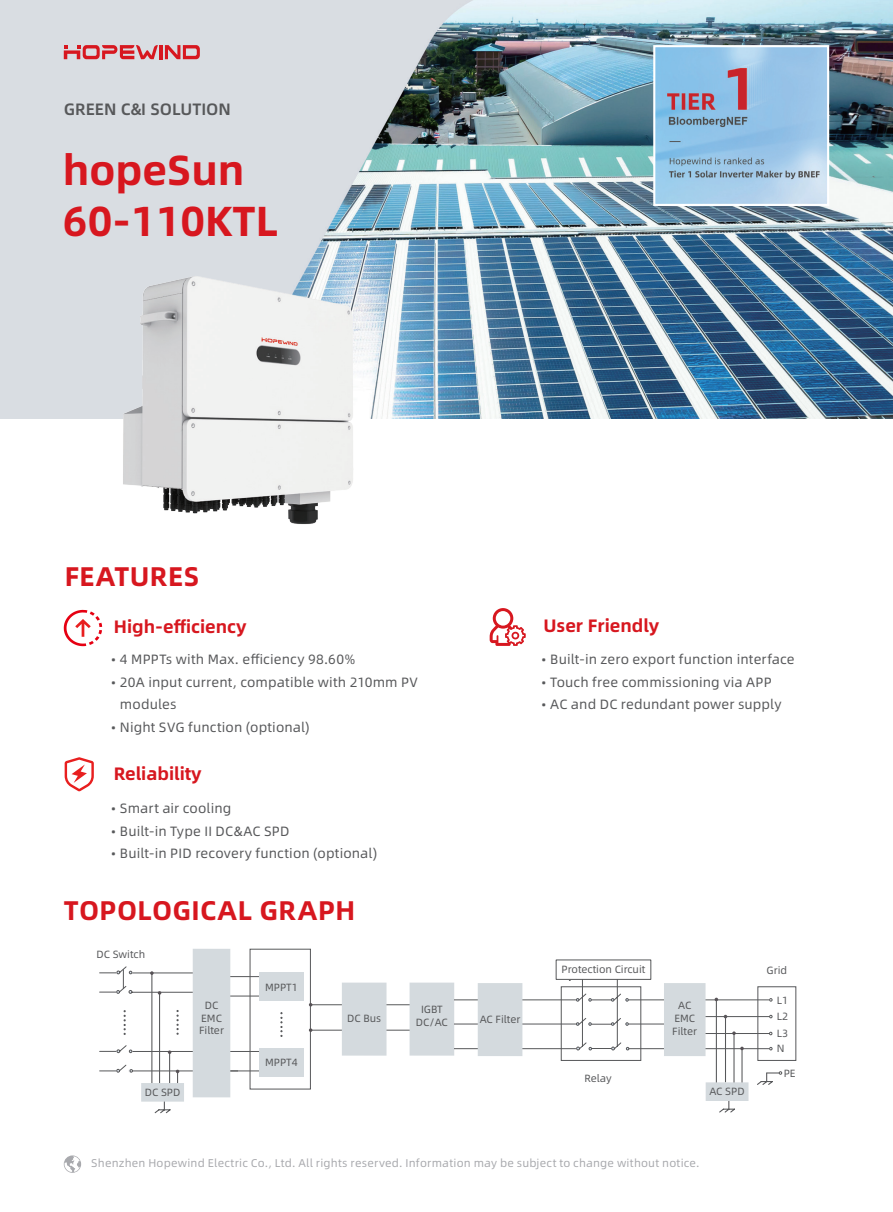
<style>
.page{position:relative;width:893px;height:1212px;background:#fff}
.page>*{position:absolute;margin:0;border:0;box-sizing:border-box;transform-origin:0 0}
.t1{font:700 42px "Alibaba Sans";color:#d7171f}
.t2{font:700 27px "Alibaba Sans";letter-spacing:.015em;color:#d7171f}
.t3{font:700 18px "Alibaba Sans";color:#d7171f}
.t4{font:500 16.5px "Alibaba Sans";color:#57585a}
.t5{font:13.5px/22.5px "Alibaba Sans";letter-spacing:.01em;color:#57585a}
.t6{font:11.25px "Alibaba Sans";letter-spacing:.02em;color:#a8a9ad}
.t7{font:10.5px/12.6px "Alibaba Sans";color:#57585a;text-align:center}
</style>
<div class="page">
<svg style="left:64px;top:1155px;width:17px;height:18px"></svg>
<hr style="left:132px;top:1070px;width:106px;height:1px;background:#57585a">
<div style="left:250px;top:949px;width:61px;height:140px;border:1px solid #57585a"></div>
<div style="left:556px;top:959px;width:95px;height:21px;border:1px solid #57585a"></div>
<hr style="left:311px;top:1004px;width:125px;height:1px;background:#57585a">
<hr style="left:311px;top:1030px;width:125px;height:1px;background:#57585a">
<div style="left:410px;top:982px;width:44px;height:73px;background:#d4dade"></div>
<hr style="left:454px;top:999px;width:122px;height:1px;background:#57585a">
<hr style="left:454px;top:1023px;width:122px;height:1px;background:#57585a">
<hr style="left:454px;top:1048px;width:122px;height:1px;background:#57585a">
<div style="left:478px;top:983px;width:44px;height:73px;background:#d4dade"></div>
<hr style="left:628px;top:999px;width:141px;height:1px;background:#57585a">
<hr style="left:628px;top:1023px;width:71px;height:1px;background:#57585a">
<hr style="left:628px;top:1048px;width:141px;height:1px;background:#57585a">
<div style="left:664px;top:983px;width:41px;height:73px;background:#d4dade"></div>
<div style="left:561px;top:986px;width:80px;height:75px;border:1px solid #57585a"></div>
<svg style="left:568px;top:978px;width:61px;height:73px"></svg>
<div style="left:757px;top:986px;width:39px;height:75px;border:1px solid #57585a"></div>
<hr style="left:716px;top:999px;width:1px;height:87px;background:#57585a">
<hr style="left:725px;top:1017px;width:1px;height:65px;background:#57585a">
<hr style="left:741px;top:1048px;width:1px;height:38px;background:#57585a">
<svg style="left:719px;top:1101px;width:16px;height:12px"></svg>
<svg style="left:757px;top:1071px;width:25px;height:14px"></svg>
<svg style="left:769px;top:998px;width:4px;height:3px"></svg>
<svg style="left:769px;top:1047px;width:4px;height:3px"></svg>
<hr style="left:230px;top:976px;width:34px;height:1px;background:#57585a">
<hr style="left:230px;top:995px;width:34px;height:1px;background:#57585a">
<hr style="left:230px;top:1051px;width:35px;height:1px;background:#57585a">
<hr style="left:230px;top:1070px;width:35px;height:1px;background:#57585a">
<hr style="left:132px;top:1051px;width:61px;height:1px;background:#57585a">
<svg style="left:100px;top:1045px;width:32px;height:8px"></svg>
<hr style="left:132px;top:972px;width:61px;height:1px;background:#57585a">
<hr style="left:132px;top:992px;width:61px;height:1px;background:#57585a">
<svg style="left:100px;top:966px;width:32px;height:28px"></svg>
<div style="left:193px;top:949px;width:37px;height:148px;background:#d4dade"></div>
<svg style="left:124px;top:1010px;width:2px;height:25px"></svg>
<svg style="left:176px;top:1010px;width:3px;height:25px"></svg>
<hr style="left:151px;top:973px;width:1px;height:113px;background:#57585a">
<hr style="left:159px;top:992px;width:1px;height:94px;background:#57585a">
<hr style="left:169px;top:1052px;width:1px;height:34px;background:#57585a">
<svg style="left:150px;top:971px;width:4px;height:4px"></svg>
<svg style="left:176px;top:1070px;width:3px;height:13px"></svg>
<svg style="left:154px;top:1101px;width:18px;height:13px"></svg>
<div style="left:141px;top:1083px;width:43px;height:18px;background:#d4dade"></div>
<div style="left:342px;top:982px;width:44px;height:73px;background:#d4dade"></div>
<div style="left:259px;top:973px;width:45px;height:28px;background:#d4dade"></div>
<div style="left:259px;top:1048px;width:45px;height:28px;background:#d4dade"></div>
<svg style="left:280px;top:1012px;width:2px;height:25px"></svg>
<svg style="left:100px;top:1064px;width:33px;height:9px"></svg>
<hr style="left:705px;top:1016px;width:65px;height:1px;background:#57585a">
<hr style="left:705px;top:1033px;width:65px;height:1px;background:#57585a">
<hr style="left:733px;top:1033px;width:1px;height:50px;background:#57585a">
<div style="left:706px;top:1082px;width:42px;height:19px;background:#d4dade"></div>
<img style="left:0;top:0;width:893px;height:419px">
<svg style="left:490px;top:608px;width:36px;height:38px"></svg>
<svg style="left:65px;top:757px;width:29px;height:34px"></svg>
<svg style="left:64px;top:610px;width:38px;height:36px"></svg>
<img style="left:656px;top:48px;width:170px;height:155px">
<div style="left:653px;top:45px;width:176px;height:161px;border:2px solid #fff"></div>
<hr style="left:159px;top:45px;width:3px;height:14px;background:#d7171f">
<svg style="left:165px;top:45px;width:35px;height:14px"></svg>
<svg style="left:64px;top:45px;width:94px;height:14px"></svg>
<img style="left:114px;top:271px;width:259px;height:253px">
<p class="t4" style="left:64px;top:96px;width:169px">GREEN C&amp;I SOLUTION</p>
<p class="t1" style="left:63px;top:137px;width:183px">hopeSun</p>
<p class="t1" style="left:63px;top:188px;width:216px">60-110KTL</p>
<p class="t2" style="left:65px;top:555px;width:136px">FEATURES</p>
<p class="t3" style="left:114px;top:612px;width:134px">High-efficiency</p>
<p class="t5" style="left:111px;top:647px;width:246px">• 4 MPPTs with Max. efficiency 98.60%</p>
<p class="t5" style="left:120px;top:670px;width:299px;text-indent:-9px">• 20A input current, compatible with 210mm PV modules</p>
<p class="t5" style="left:111px;top:715px;width:200px">• Night SVG function (optional)</p>
<p class="t3" style="left:114px;top:759px;width:89px">Reliability</p>
<p class="t5" style="left:111px;top:796px;width:121px">• Smart air cooling</p>
<p class="t5" style="left:111px;top:819px;width:180px">• Built-in Type ӀӀ DC&amp;AC SPD</p>
<p class="t5" style="left:111px;top:841px;width:267px">• Built-in PID recovery function (optional)</p>
<p class="t2" style="left:64px;top:889px;width:293px">TOPOLOGICAL GRAPH</p>
<p class="t7" style="left:96px;top:947px;width:50px">DC Switch</p>
<p class="t7" style="left:205px;top:998px;width:15px">DC</p>
<p class="t7" style="left:199px;top:1011px;width:26px;text-align:left">EMC<br>Filter</p>
<p class="t7" style="left:145px;top:1085px;width:37px">DC SPD</p>
<p class="t7" style="left:265px;top:980px;width:34px">MPPT1</p>
<p class="t7" style="left:265px;top:1055px;width:34px">MPPT4</p>
<p class="t7" style="left:347px;top:1011px;width:36px">DC Bus</p>
<p class="t7" style="left:421px;top:1002px;width:23px">IGBT</p>
<p class="t7" style="left:416px;top:1015px;width:33px">DC/AC</p>
<p class="t3" style="left:543px;top:611px;width:117px">User Friendly</p>
<p class="t5" style="left:542px;top:647px;width:254px">• Built-in zero export function interface</p>
<p class="t5" style="left:542px;top:670px;width:232px">• Touch free commissioning via APP</p>
<p class="t5" style="left:542px;top:692px;width:241px">• AC and DC redundant power supply</p>
<p class="t7" style="left:480px;top:1012px;width:42px">AC Filter</p>
<p class="t7" style="left:562px;top:962px;width:85px">Protection Circuit</p>
<p class="t7" style="left:585px;top:1072px;width:29px">Relay</p>
<p class="t7" style="left:672px;top:999px;width:26px">AC<br>EMC<br>Filter</p>
<p class="t7" style="left:709px;top:1085px;width:37px">AC SPD</p>
<p class="t7" style="left:766px;top:963px;width:22px">Grid</p>
<p class="t7" style="left:777px;top:993px;width:13px">L1</p>
<p class="t7" style="left:777px;top:1009px;width:13px">L2</p>
<p class="t7" style="left:777px;top:1026px;width:13px">L3</p>
<p class="t7" style="left:777px;top:1042px;width:9px">N</p>
<p class="t7" style="left:784px;top:1066px;width:14px">PE</p>
<p class="t6" style="left:91px;top:1154px;width:610px">Shenzhen Hopewind Electric Co., Ltd. All rights reserved. Information may be subject to change without notice.</p>
</div>
